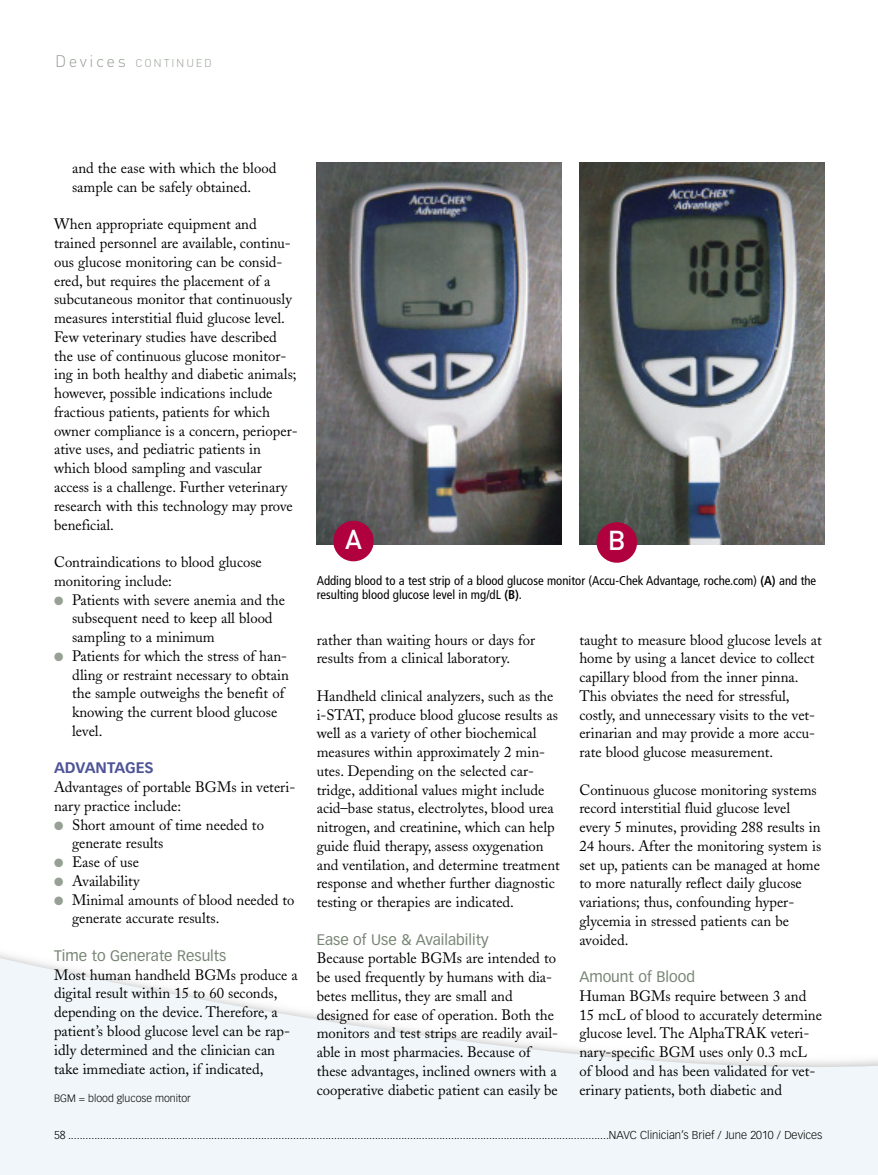
<style>
.page{position:relative;width:878px;height:1175px;background:#fff}
.page>*{position:absolute;margin:0;border:0;box-sizing:border-box;transform-origin:0 0}
.t1{font:500 27px "DIN";color:#fff}
.t2{font:15px/18.8px "Adobe Caslon";color:#000}
.t3{font:15px "Vectora LT Std";color:#778574}
.t4{font:700 15px "Vectora LT Std";color:#4f5498}
.t5{font:condensed 12.75px/14.2px "Frutiger";color:#000}
.t6{font:300 11.25px "Vectora LT Std";color:#000}
.t7{font:300 11.25px "DIN";letter-spacing:.155em;color:#97a095}
.t8{font:300 10.5px "Vectora LT Std";color:#000}
.s1{font-size:16.5px}
.s2{color:#97a095}
.s3{font-weight:700}
</style>
<div class="page">
<svg style="left:0;top:953px;width:878px;height:221px;fill:#f0f6f9"></svg>
<img style="left:317px;top:162px;width:244px;height:382px">
<img style="left:579px;top:162px;width:245px;height:382px">
<div style="left:333px;top:521px;width:41px;height:40px;background:#b0003e;border-radius:50%"></div>
<div style="left:596px;top:522px;width:41px;height:40px;background:#b0003e;border-radius:50%"></div>
<p class="t7" style="left:55px;top:56px;width:158px"><span class="s1">Devices</span> CONTINUED</p>
<p class="t2" style="left:72px;top:160px;width:206px">and the ease with which the blood sample can be safely obtained.</p>
<p class="t2" style="left:54px;top:217px;width:245px">When appropriate equipment and trained personnel are available, continu&shy;ous glucose monitoring can be consid&shy;ered, but requires the placement of a subcutaneous monitor that continuously measures interstitial fluid glucose level.<br>Few veterinary studies have described the use of continuous glucose monitor&shy;ing in both healthy and diabetic animals; however, possible indications include fractious patients, patients for which owner compliance is a concern, perioper&shy;ative uses, and pediatric patients in which blood sampling and vascular access is a challenge. Further veterinary research with this technology may prove beneficial.</p>
<p class="t2" style="left:54px;top:554px;width:209px">Contraindications to blood glucose monitoring include:</p>
<p class="t2" style="left:72px;top:592px;width:214px;text-indent:-18px"><span class="s2">●</span> Patients with severe anemia and the subsequent need to keep all blood sampling to a minimum</p>
<p class="t2" style="left:72px;top:648px;width:218px;text-indent:-18px"><span class="s2">●</span> Patients for which the stress of han&shy;dling or restraint necessary to obtain the sample outweighs the benefit of knowing the current blood glucose level.</p>
<p class="t4" style="left:54px;top:761px;width:101px">ADVANTAGES</p>
<p class="t2" style="left:54px;top:779px;width:243px">Advantages of portable BGMs in veteri&shy;nary practice include:</p>
<p class="t2" style="left:72px;top:817px;width:193px;text-indent:-18px"><span class="s2">●</span> Short amount of time needed to generate results</p>
<p class="t2" style="left:54px;top:854px;width:86px"><span class="s2">●</span> Ease of use</p>
<p class="t2" style="left:54px;top:873px;width:87px"><span class="s2">●</span> Availability</p>
<p class="t2" style="left:72px;top:892px;width:224px;text-indent:-18px"><span class="s2">●</span> Minimal amounts of blood needed to generate accurate results.</p>
<p class="t3" style="left:54px;top:949px;width:174px">Time to Generate Results</p>
<p class="t2" style="left:54px;top:967px;width:245px">Most human handheld BGMs produce a digital result within 15 to 60 seconds, depending on the device. Therefore, a patient’s blood glucose level can be rap&shy;idly determined and the clinician can take immediate action, if indicated,</p>
<p class="t8" style="left:54px;top:1094px;width:138px">BGM = blood glucose monitor</p>
<h1 class="t1" style="left:345px;top:523px;width:18px">A</h1>
<h1 class="t1" style="left:608px;top:524px;width:19px">B</h1>
<p class="t5" style="left:317px;top:574px;width:501px">Adding blood to a test strip of a blood glucose monitor (Accu-Chek Advantage, roche.com) <span class="s3">(A)</span> and the resulting blood glucose level in mg/dL <span class="s3">(B)</span>.</p>
<p class="t2" style="left:317px;top:632px;width:220px">rather than waiting hours or days for results from a clinical laboratory.</p>
<p class="t2" style="left:317px;top:688px;width:245px">Handheld clinical analyzers, such as the i-STAT, produce blood glucose results as well as a variety of other biochemical measures within approximately 2 min&shy;utes. Depending on the selected car&shy;tridge, additional values might include acid–base status, electrolytes, blood urea nitrogen, and creatinine, which can help guide fluid therapy, assess oxygenation and ventilation, and determine treatment response and whether further diagnostic testing or therapies are indicated.</p>
<p class="t3" style="left:317px;top:933px;width:173px">Ease of Use &amp; Availability</p>
<p class="t2" style="left:317px;top:950px;width:243px">Because portable BGMs are intended to be used frequently by humans with dia&shy;betes mellitus, they are small and designed for ease of operation. Both the monitors and test strips are readily avail&shy;able in most pharmacies. Because of these advantages, inclined owners with a cooperative diabetic patient can easily be</p>
<p class="t2" style="left:579px;top:632px;width:244px">taught to measure blood glucose levels at home by using a lancet device to collect capillary blood from the inner pinna.<br>This obviates the need for stressful, costly, and unnecessary visits to the vet&shy;erinarian and may provide a more accu&shy;rate blood glucose measurement.</p>
<p class="t2" style="left:579px;top:782px;width:243px">Continuous glucose monitoring systems record interstitial fluid glucose level every 5 minutes, providing 288 results in 24 hours. After the monitoring system is set up, patients can be managed at home to more naturally reflect daily glucose variations; thus, confounding hyper&shy;glycemia in stressed patients can be avoided.</p>
<p class="t3" style="left:579px;top:970px;width:117px">Amount of Blood</p>
<p class="t2" style="left:579px;top:988px;width:244px">Human BGMs require between 3 and 15 mcL of blood to accurately determine glucose level. The AlphaTRAK veteri&shy;nary-specific BGM uses only 0.3 mcL of blood and has been validated for vet&shy;erinary patients, both diabetic and</p>
<p class="t6" style="left:54px;top:1129px;width:770px">58 .........................................................................................................................................................................................NAVC Clinician’s Brief / June 2010 / Devices</p>
</div>
